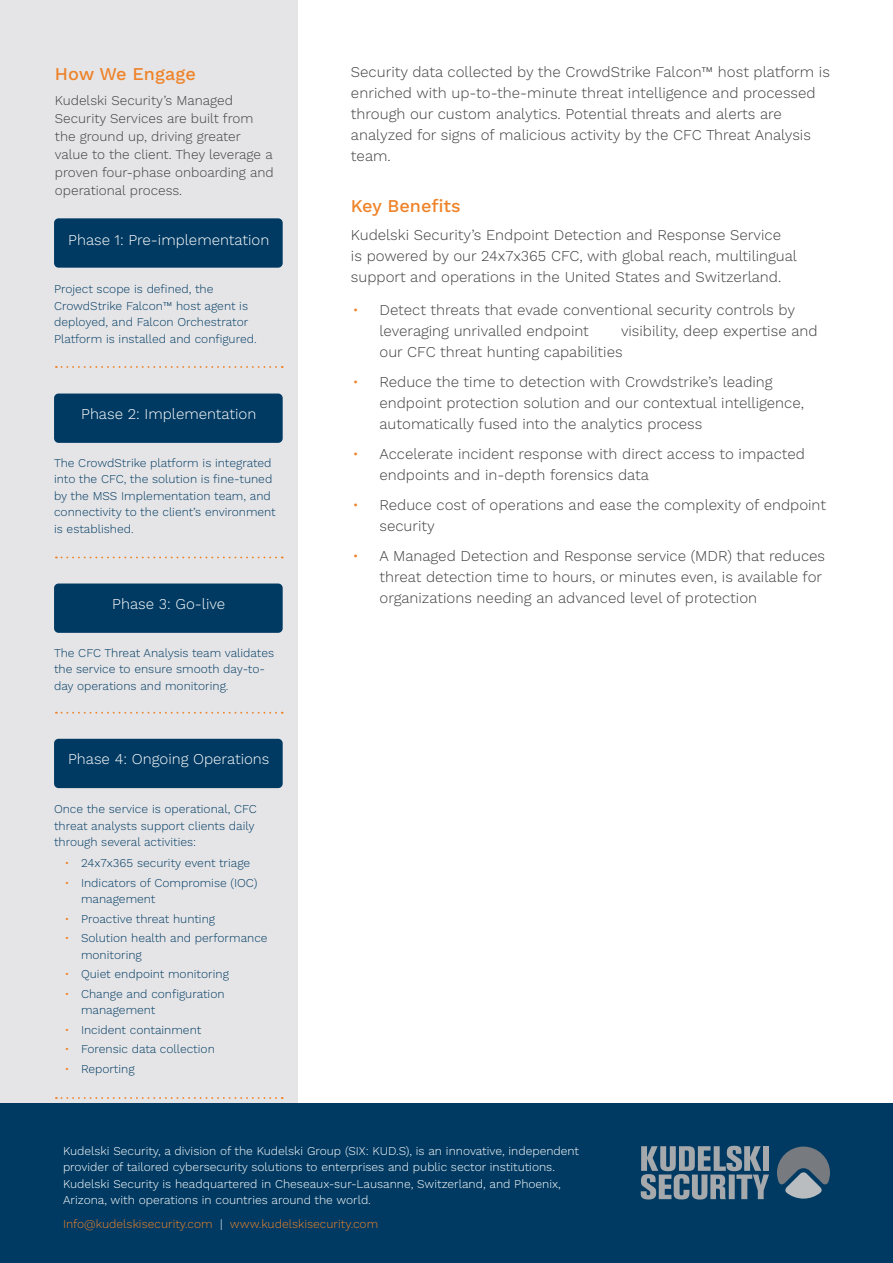
<style>
.page{position:relative;width:893px;height:1263px;background:#fff}
.page>*{position:absolute;margin:0;border:0;box-sizing:border-box;transform-origin:0 0}
.t1{font:500 18px "Work Sans";color:#ee8329}
.Body{font:300 15px/21px "Work Sans";color:#3e3e3f}
.Phase_Titles{font:300 15px "Work Sans";color:#fff}
.Sidebar_Body{font:300 13.5px/18px "Work Sans";color:#3e3e3f}
.Phase_Body{font:300 12px/16.5px "Work Sans";color:#003a62}
.t2{font:300 12px/16.5px "Work Sans";color:#fff}
.t3{font:300 12px "Work Sans";color:#ee8329}
.s1{color:#ee8329}
.s2{color:#fff}
</style>
<div class="page">
<div style="left:0;top:0;width:298px;height:1263px;background:#e5e5e7"></div>
<svg style="left:56px;top:366px;width:220px;height:2px"></svg>
<svg style="left:56px;top:556px;width:220px;height:2px"></svg>
<svg style="left:56px;top:712px;width:220px;height:2px"></svg>
<svg style="left:56px;top:1097px;width:220px;height:2px"></svg>
<div style="left:54px;top:218px;width:229px;height:50px;background:#003a62;border-radius:4px"></div>
<div style="left:54px;top:393px;width:229px;height:50px;background:#003a62;border-radius:4px"></div>
<div style="left:54px;top:583px;width:229px;height:50px;background:#003a62;border-radius:4px"></div>
<div style="left:54px;top:739px;width:229px;height:49px;background:#003a62;border-radius:4px"></div>
<div style="left:0;top:1103px;width:893px;height:160px;background:#003a62"></div>
<svg style="left:777px;top:1146px;width:53px;height:52px"></svg>
<svg style="left:641px;top:1146px;width:128px;height:53px"></svg>
<h3 class="t1" style="left:55px;top:63px;width:142px">How We Engage</h3>
<p class="Sidebar_Body" style="left:55px;top:92px;width:220px">Kudelski Security’s Managed<br>Security Services are built from the ground up, driving greater value to the client. They leverage a proven four-phase onboarding and operational process.</p>
<p class="Phase_Titles" style="left:68px;top:231px;width:203px">Phase 1: Pre-implementation</p>
<p class="Phase_Body" style="left:54px;top:282px;width:204px">Project scope is defined, the CrowdStrike Falcon™ host agent is deployed, and Falcon Orchestrator Platform is installed and configured.</p>
<p class="Phase_Titles" style="left:81px;top:405px;width:177px">Phase 2: Implementation</p>
<p class="Phase_Body" style="left:54px;top:455px;width:223px">The CrowdStrike platform is integrated into the CFC, the solution is fine-tuned by the MSS Implementation team, and connectivity to the client’s environment is established.</p>
<p class="Phase_Titles" style="left:112px;top:595px;width:115px">Phase 3: Go-live</p>
<p class="Phase_Body" style="left:54px;top:645px;width:222px">The CFC Threat Analysis team validates the service to ensure smooth day-to&shy;day operations and monitoring.</p>
<p class="Phase_Titles" style="left:68px;top:750px;width:203px">Phase 4: Ongoing Operations</p>
<p class="Phase_Body" style="left:54px;top:801px;width:204px">Once the service is operational, CFC threat analysts support clients daily through several activities:</p>
<p class="Phase_Body" style="left:65px;top:855px;width:187px"><span class="s1">•</span> 24x7x365 security event triage</p>
<p class="Phase_Body" style="left:81px;top:875px;width:178px;text-indent:-16px"><span class="s1">•</span> Indicators of Compromise (IOC) management</p>
<p class="Phase_Body" style="left:65px;top:911px;width:152px"><span class="s1">•</span> Proactive threat hunting</p>
<p class="Phase_Body" style="left:81px;top:930px;width:188px;text-indent:-16px"><span class="s1">•</span> Solution health and performance monitoring</p>
<p class="Phase_Body" style="left:65px;top:966px;width:166px"><span class="s1">•</span> Quiet endpoint monitoring</p>
<p class="Phase_Body" style="left:81px;top:986px;width:145px;text-indent:-16px"><span class="s1">•</span> Change and configuration management</p>
<p class="Phase_Body" style="left:65px;top:1022px;width:138px"><span class="s1">•</span> Incident containment</p>
<p class="Phase_Body" style="left:65px;top:1041px;width:152px"><span class="s1">•</span> Forensic data collection</p>
<p class="Phase_Body" style="left:65px;top:1061px;width:72px"><span class="s1">•</span> Reporting</p>
<p class="Body" style="left:351px;top:62px;width:480px">Security data collected by the CrowdStrike Falcon™ host platform is enriched with up-to-the-minute threat intelligence and processed through our custom analytics. Potential threats and alerts are analyzed for signs of malicious activity by the CFC Threat Analysis team.</p>
<h3 class="t1" style="left:351px;top:195px;width:111px">Key Benefits</h3>
<p class="Body" style="left:351px;top:225px;width:448px">Kudelski Security’s Endpoint Detection and Response Service<br>is powered by our 24x7x365 CFC, with global reach, multilingual support and operations in the United States and Switzerland.</p>
<p class="Body" style="left:379px;top:300px;width:417px;text-indent:-27px"><span class="s1">•</span> Detect threats that evade conventional security controls by leveraging unrivalled endpoint</p>
<p class="Body" style="left:379px;top:321px;width:440px;text-indent:241px">visibility, deep expertise and our CFC threat hunting capabilities</p>
<p class="Body" style="left:379px;top:372px;width:426px;text-indent:-27px"><span class="s1">•</span> Reduce the time to detection with Crowdstrike’s leading endpoint protection solution and our contextual intelligence, automatically fused into the analytics process</p>
<p class="Body" style="left:379px;top:444px;width:427px;text-indent:-27px"><span class="s1">•</span> Accelerate incident response with direct access to impacted endpoints and in-depth forensics data</p>
<p class="Body" style="left:379px;top:495px;width:448px;text-indent:-27px"><span class="s1">•</span> Reduce cost of operations and ease the complexity of endpoint security</p>
<p class="Body" style="left:379px;top:546px;width:447px;text-indent:-27px"><span class="s1">•</span> A Managed Detection and Response service (MDR) that reduces threat detection time to hours, or minutes even, is available for organizations needing an advanced level of protection</p>
<p class="t2" style="left:63px;top:1143px;width:518px">Kudelski Security, a division of the Kudelski Group (SIX: KUD.S), is an innovative, independent provider of tailored cybersecurity solutions to enterprises and public sector institutions.<br>Kudelski Security is headquartered in Cheseaux-sur-Lausanne, Switzerland, and Phoenix, Arizona, with operations in countries around the world.</p>
<p class="t3" style="left:63px;top:1217px;width:317px">Info@kudelskisecurity.com <span class="s2">|</span> www.kudelskisecurity.com</p>
</div>
